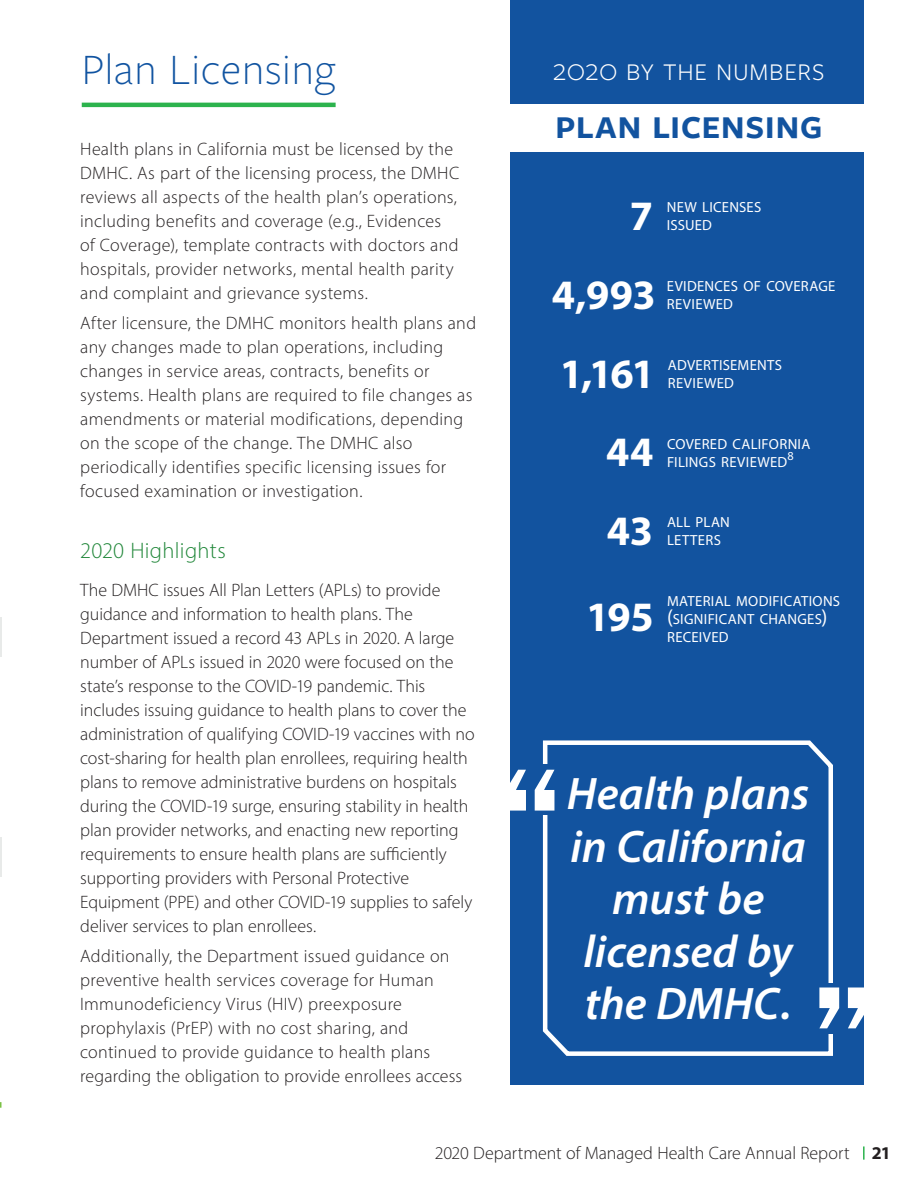
<style>
.page{position:relative;width:918px;height:1188px;background:#fff}
.page>*{position:absolute;margin:0;border:0;box-sizing:border-box;transform-origin:0 0}
.t1{font:600 150px "Franklin Gothic";color:#fff}
.t2{font:italic 600 45.75px/52.5px "Myriad Pro";color:#fff;text-align:center}
.t3{font:300 45px "Freight Sans Pro";letter-spacing:.015em;color:#1154a1}
.t4{font:600 43.5px "Freight Sans Pro";letter-spacing:-.01em;color:#12539f}
.t5{font:700 42px "Myriad Pro";letter-spacing:-.015em;color:#fff}
.t6{font:300 33px "Freight Sans Pro";letter-spacing:.005em;color:#fff}
.t7{font:300 22.5px "Myriad Pro";letter-spacing:.015em;color:#21873a}
.t8{font:300 18px/24px "Myriad Pro";letter-spacing:.01em;color:#231f20}
.t9{font:14.7px/18px "Myriad Pro";letter-spacing:.02em;color:#fff}
.t10{font:12.3px "Myriad Pro";color:#fff}
.s1{color:#12539f}
.s2{font-size:21px}
.s3{font-weight:700}
</style>
<div class="page">
<svg style="left:863px;top:1146px;width:2px;height:14px"></svg>
<hr style="left:0;top:618px;width:2px;height:39px;background:#e8eae9">
<hr style="left:0;top:838px;width:2px;height:39px;background:#e8eae9">
<svg style="left:0;top:1102px;width:2px;height:6px"></svg>
<div style="left:511px;top:0;width:353px;height:1084px;background:#12539f"></div>
<div style="left:509px;top:104px;width:359px;height:48px;background:#fff"></div>
<hr style="left:82px;top:103px;width:254px;height:4px;background:#2cb34d">
<svg style="left:542px;top:740px;width:291px;height:316px"></svg>
<div style="left:512px;top:764px;width:53px;height:51px;background:#12539f"></div>
<div style="left:809px;top:983px;width:53px;height:50px;background:#12539f"></div>
<h3 class="t3" style="left:82px;top:39px;width:255px">Plan Licensing</h3>
<p class="t8" style="left:80px;top:136px;width:381px">Health plans in California must be licensed by the DMHC. As part of the licensing process, the DMHC reviews all aspects of the health plan’s operations, including benefits and coverage (e.g., Evidences of Coverage), template contracts with doctors and hospitals, provider networks, mental health parity and complaint and grievance systems.</p>
<p class="t8" style="left:80px;top:311px;width:397px">After licensure, the DMHC monitors health plans and any changes made to plan operations, including changes in service areas, contracts, benefits or systems. Health plans are required to file changes as amendments or material modifications, depending on the scope of the change. The DMHC also periodically identifies specific licensing issues for focused examination or investigation.</p>
<p class="t7" style="left:80px;top:537px;width:147px">2020 Highlights</p>
<p class="t8" style="left:80px;top:577px;width:396px">The DMHC issues All Plan Letters (APLs) to provide guidance and information to health plans. The Department issued a record 43 APLs in 2020. A large number of APLs issued in 2020 were focused on the state’s response to the COVID-19 pandemic. This includes issuing guidance to health plans to cover the administration of qualifying COVID-19 vaccines with no cost-sharing for health plan enrollees, requiring health plans to remove administrative burdens on hospitals during the COVID-19 surge, ensuring stability in health plan provider networks, and enacting new reporting requirements to ensure health plans are sufficiently supporting providers with Personal Protective Equipment (PPE) and other COVID-19 supplies to safely deliver services to plan enrollees.</p>
<p class="t8" style="left:80px;top:944px;width:384px">Additionally, the Department issued guidance on preventive health services coverage for Human Immunodeficiency Virus (HIV) preexposure prophylaxis (PrEP) with no cost sharing, and continued to provide guidance to health plans regarding the obligation to provide enrollees access</p>
<h3 class="t6" style="left:553px;top:47px;width:274px">2020 by the numbers</h3>
<h3 class="t4" style="left:555px;top:94px;width:269px">plan licensing</h3>
<h3 class="t5" style="left:630px;top:188px;width:25px">7</h3>
<p class="t9" style="left:667px;top:198px;width:96px">NEW LICENSES<br>ISSUED</p>
<h3 class="t5" style="left:552px;top:267px;width:105px">4,993</h3>
<p class="t9" style="left:667px;top:277px;width:170px">EVIDENCES OF COVERAGE<br>REVIEWED</p>
<h3 class="t5" style="left:531px;top:346px;width:126px"><span class="s1">1,</span>1,161</h3>
<p class="t9" style="left:668px;top:356px;width:116px">ADVERTISEMENTS<br>REVIEWED</p>
<h3 class="t5" style="left:606px;top:425px;width:49px">44</h3>
<p class="t9" style="left:667px;top:434px;width:145px">COVERED CALIFORNIA<br>FILINGS REVIEWED</p>
<p class="t10" style="left:788px;top:448px;width:8px">8</p>
<h3 class="t5" style="left:607px;top:503px;width:48px">43</h3>
<p class="t9" style="left:667px;top:513px;width:64px">ALL PLAN<br>LETTERS</p>
<h3 class="t5" style="left:586px;top:590px;width:69px">195</h3>
<p class="t9" style="left:667px;top:592px;width:174px">MATERIAL MODIFICATIONS <span class="s2">(</span>SIGNIFICANT CHANGES<span class="s2">)<br></span>RECEIVED</p>
<h1 class="t1" style="left:497px;top:727px;width:67px">“</h1>
<h2 class="t2" style="left:567px;top:767px;width:244px">Health plans in California must be licensed by the DMHC.</h2>
<h1 class="t1" style="left:811px;top:945px;width:67px">”</h1>
<p class="t8" style="left:435px;top:1141px;width:457px">2020 Department of Managed Health Care Annual Report <span class="s3">21</span></p>
</div>
